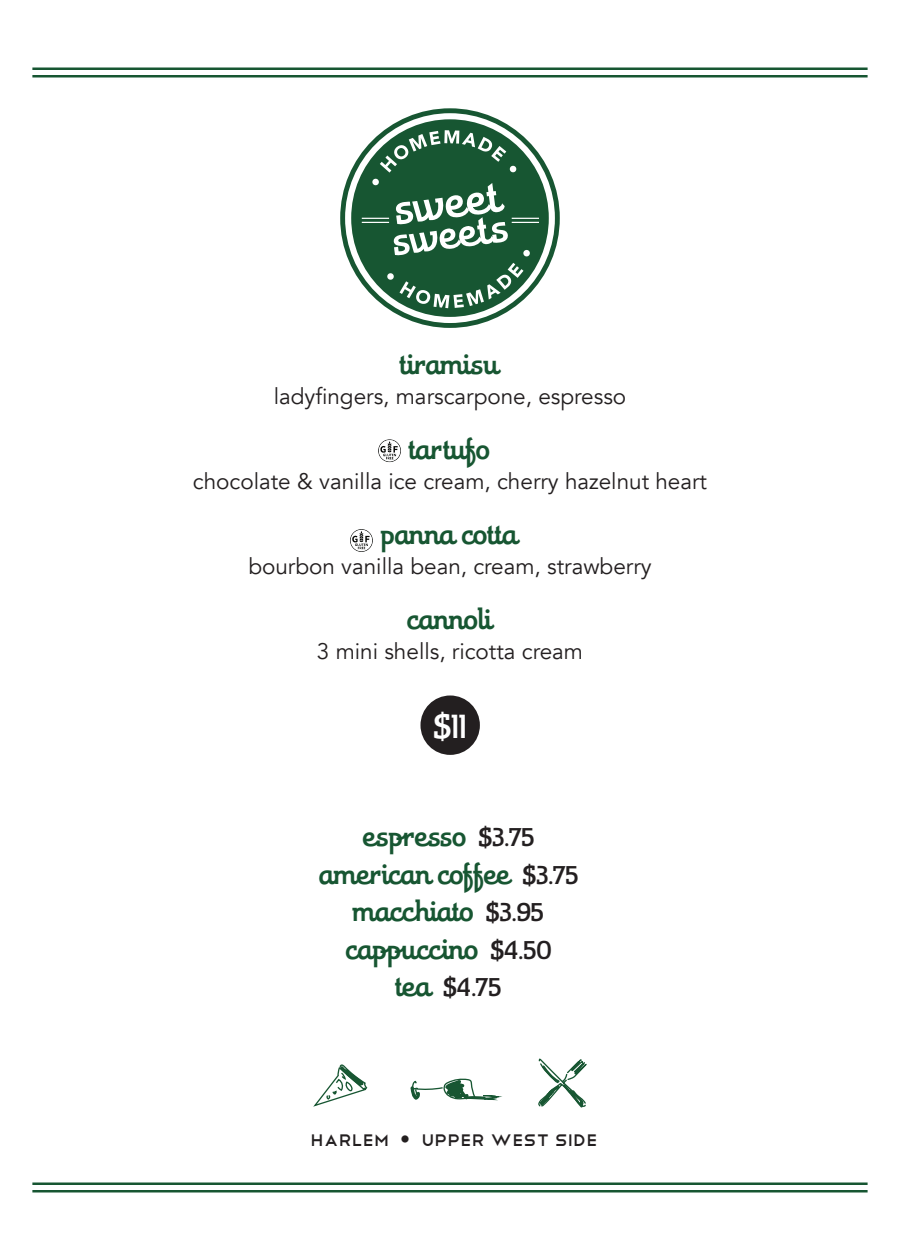
<style>
.page{position:relative;width:900px;height:1260px;background:#fff}
.page>*{position:absolute;margin:0;border:0;box-sizing:border-box;transform-origin:0 0}
.t1{font:32.5px "Theorem";color:#fff}
.t2{font:30px/37.5px "Theorem";color:#175632;text-align:center}
.t3{font:30px "Theorem";letter-spacing:.03em;color:#175632}
.t4{font:25px "Theorem";color:#231f20}
.t5{font:22.5px "Avenir";color:#231f20}
.t6{font:22px "Telegrafico";color:#231f20}
.s1{font-size:25px;color:#231f20}
.s2{font-size:30px;color:#175632}
.s3{font-family:"Avenir";font-size:20px}
</style>
<div class="page">
<svg style="left:410px;top:1078px;width:92px;height:23px"></svg>
<svg style="left:313px;top:1064px;width:55px;height:43px"></svg>
<svg style="left:538px;top:1059px;width:49px;height:49px"></svg>
<hr style="left:32px;top:68px;width:836px;height:2px;background:#175632">
<hr style="left:32px;top:75px;width:836px;height:3px;background:#175632">
<hr style="left:32px;top:1182px;width:836px;height:3px;background:#175632">
<hr style="left:32px;top:1190px;width:836px;height:2px;background:#175632">
<div style="left:340px;top:108px;width:220px;height:220px;border:5px solid #175632;border-radius:50%"></div>
<div style="left:352px;top:121px;width:196px;height:195px;background:#175632;border-radius:50%"></div>
<svg style="left:387px;top:273px;width:7px;height:7px"></svg>
<svg style="left:400px;top:263px;width:123px;height:45px"></svg>
<svg style="left:362px;top:179px;width:177px;height:77px"></svg>
<svg style="left:380px;top:130px;width:136px;height:43px"></svg>
<div style="left:421px;top:696px;width:59px;height:59px;background:#231f20;border-radius:50%"></div>
<svg style="left:378px;top:439px;width:23px;height:23px"></svg>
<svg style="left:350px;top:529px;width:23px;height:23px"></svg>
<h2 class="t3" style="left:401px;top:346px;width:101px">tiramisu</h2>
<p class="t5" style="left:274px;top:383px;width:354px">ladyfingers, marscarpone, espresso</p>
<h2 class="t2" style="left:409px;top:431px;width:83px">tartufo</h2>
<p class="t5" style="left:193px;top:468px;width:516px">chocolate &amp; vanilla ice cream, cherry hazelnut heart</p>
<h2 class="t2" style="left:382px;top:516px;width:137px">panna cotta</h2>
<p class="t5" style="left:248px;top:553px;width:405px">bourbon vanilla bean, cream, strawberry</p>
<h2 class="t2" style="left:407px;top:601px;width:86px">cannoli</h2>
<p class="t5" style="left:317px;top:638px;width:268px">3 mini shells, ricotta cream</p>
<h1 class="t1" style="left:434px;top:707px;width:34px">$11</h1>
<h2 class="t2" style="left:319px;top:818px;width:261px">espresso <span class="s1">$3.75 </span>american coffee <span class="s1">$3.75 </span>macchiato <span class="s1">$3.95 </span>cappuccino <span class="s1">$4.50</span></h2>
<p class="t4" style="left:396px;top:973px;width:107px"><span class="s2">tea</span> $4.75</p>
<p class="t6" style="left:311px;top:1126px;width:288px">harlem <span class="s3">•</span> upper west side</p>
</div>
